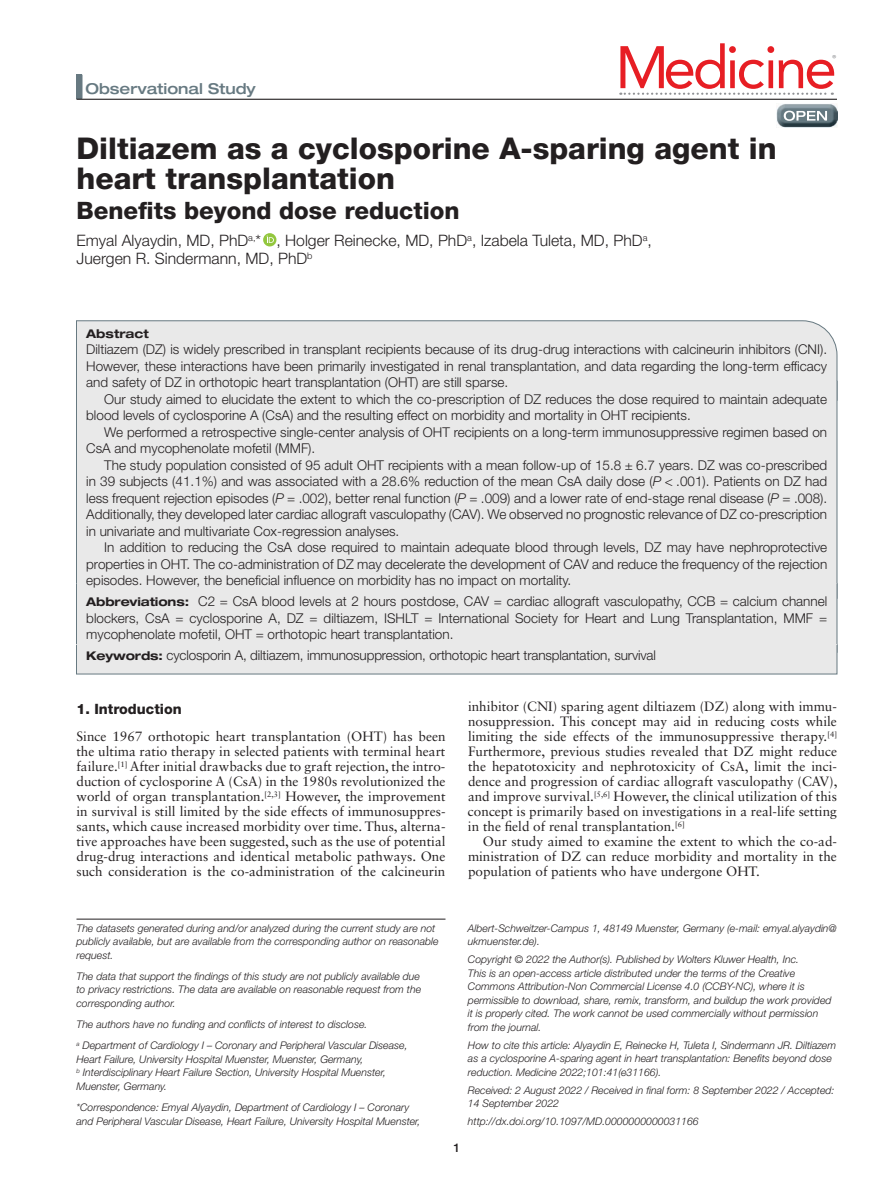
<style>
.page{position:relative;width:891px;height:1188px;background:#fff}
.page>*{position:absolute;margin:0;border:0;box-sizing:border-box;transform-origin:0 0}
.t1{font:59.4px "Avenir";letter-spacing:-.06em;color:#e71e24}
.t2{font:800 30px/30px "Helvetica Neue LT Std";color:#231f20}
.t3{font:800 24px "Helvetica Neue LT Std";color:#231f20}
.t4{font:300 15.75px/18px "Helvetica Neue LT Std";color:#231f20}
.t5{font:500 expanded 15px "Helvetica Neue LT Std";color:#667981}
.t6{font:800 14.25px "Helvetica Neue LT Std";color:#231f20}
.t7{font:300 13.5px/16.5px "Helvetica Neue LT Std";color:#231f20;text-align:justify}
.t8{font:13.5px/15px "Sabon LT Std";color:#231f20;text-align:justify}
.t9{font:700 expanded 12px "Helvetica Neue LT Std";color:#231f20}
.t10{font:500 12px "Helvetica Neue LT Std";color:#231f20}
.t11{font:italic 300 10.5px/13.5px "Helvetica Neue LT Std";color:#231f20}
.t12{font:500 10.35px "Akzidenz Grotesk BE";color:#909295}
.s1{font-style:italic}
.s2{font-weight:700;font-stretch:expanded;font-size:12px}
</style>
<div class="page">
<div style="left:76px;top:74px;width:6px;height:25px;background:#677981"></div>
<hr style="left:76px;top:99px;width:761px;height:1px;background:#231f20">
<img style="left:776px;top:104px;width:61px;height:24px">
<svg style="left:784px;top:111px;width:43px;height:10px"></svg>
<svg style="left:620px;top:93px;width:213px;height:2px"></svg>
<div style="left:76px;top:320px;width:762px;height:81px;background:#e9e9e9"></div>
<div style="left:76px;top:381px;width:761px;height:219px;background:#e9e9e9"></div>
<div style="left:76px;top:583px;width:761px;height:71px;background:#e9e9e9"></div>
<div style="left:76px;top:645px;width:761px;height:29px;background:#e9e9e9"></div>
<svg style="left:263px;top:233px;width:13px;height:13px"></svg>
<svg style="left:267px;top:236px;width:7px;height:7px"></svg>
<hr style="left:76px;top:919px;width:370px;height:1px;background:#231f20">
<p class="t5" style="left:86px;top:80px;width:172px">Observational Study</p>
<h1 class="t1" style="left:615px;top:33px;width:223px">Medicine</h1>
<p class="t12" style="left:832px;top:52px;width:6px">®</p>
<h2 class="t2" style="left:76px;top:134px;width:702px">Diltiazem as a cyclosporine A-sparing agent in heart transplantation</h2>
<h3 class="t3" style="left:76px;top:197px;width:385px">Benefits beyond dose reduction</h3>
<p class="t4" style="left:76px;top:231px;width:577px">Emyal Alyaydin, MD, PhD<sup>a,</sup>* , Holger Reinecke, MD, PhD<sup>a</sup>, Izabela Tuleta, MD, PhD<sup>a</sup>,<br>Juergen R. Sindermann, MD, PhD<sup>b</sup></p>
<p class="t9" style="left:86px;top:326px;width:64px">Abstract</p>
<p class="t7" style="left:86px;top:341px;width:742px">Diltiazem (DZ) is widely prescribed in transplant recipients because of its drug-drug interactions with calcineurin inhibitors (CNI).<br>However, these interactions have been primarily investigated in renal transplantation, and data regarding the long-term efficacy and safety of DZ in orthotopic heart transplantation (OHT) are still sparse.</p>
<p class="t7" style="left:86px;top:391px;width:742px;text-indent:18px">Our study aimed to elucidate the extent to which the co-prescription of DZ reduces the dose required to maintain adequate blood levels of cyclosporine A (CsA) and the resulting effect on morbidity and mortality in OHT recipients.</p>
<p class="t7" style="left:86px;top:424px;width:742px;text-indent:18px">We performed a retrospective single-center analysis of OHT recipients on a long-term immunosuppressive regimen based on<br>CsA and mycophenolate mofetil (MMF).</p>
<p class="t7" style="left:86px;top:457px;width:743px;text-indent:18px">The study population consisted of 95 adult OHT recipients with a mean follow-up of 15.8 ± 6.7 years. DZ was co-prescribed in 39 subjects (41.1%) and was associated with a 28.6% reduction of the mean CsA daily dose (<span class="s1">P</span> &lt; .001). Patients on DZ had less frequent rejection episodes (<span class="s1">P</span> = .002), better renal function (<span class="s1">P</span> = .009) and a lower rate of end-stage renal disease (<span class="s1">P</span> = .008).<br>Additionally, they developed later cardiac allograft vasculopathy (CAV). We observed no prognostic relevance of DZ co-prescription in univariate and multivariate Cox-regression analyses.</p>
<p class="t7" style="left:86px;top:539px;width:743px;text-indent:18px">In addition to reducing the CsA dose required to maintain adequate blood through levels, DZ may have nephroprotective properties in OHT. The co-administration of DZ may decelerate the development of CAV and reduce the frequency of the rejection episodes. However, the beneficial influence on morbidity has no impact on mortality.</p>
<p class="t7" style="left:86px;top:593px;width:743px"><span class="s2">Abbreviations:</span> C2 = CsA blood levels at 2 hours postdose, CAV = cardiac allograft vasculopathy, CCB = calcium channel blockers, CsA = cyclosporine A, DZ = diltiazem, ISHLT = International Society for Heart and Lung Transplantation, MMF = mycophenolate mofetil, OHT = orthotopic heart transplantation.</p>
<p class="t7" style="left:86px;top:647px;width:571px"><span class="s2">Keywords:</span> cyclosporin A, diltiazem, immunosuppression, orthotopic heart transplantation, survival</p>
<p class="t6" style="left:76px;top:701px;width:107px">1. Introduction</p>
<p class="t8" style="left:76px;top:729px;width:371px">Since 1967 orthotopic heart transplantation (OHT) has been the ultima ratio therapy in selected patients with terminal heart failure.<sup>[1]</sup> After initial drawbacks due to graft rejection, the intro&shy;duction of cyclosporine A (CsA) in the 1980s revolutionized the world of organ transplantation.<sup>[2,3]</sup> However, the improvement in survival is still limited by the side effects of immunosuppres&shy;sants, which cause increased morbidity over time. Thus, alterna&shy;tive approaches have been suggested, such as the use of potential drug-drug interactions and identical metabolic pathways. One such consideration is the co-administration of the calcineurin</p>
<p class="t8" style="left:468px;top:699px;width:371px">inhibitor (CNI) sparing agent diltiazem (DZ) along with immu&shy;nosuppression. This concept may aid in reducing costs while limiting the side effects of the immunosuppressive therapy.<sup>[4] </sup>Furthermore, previous studies revealed that DZ might reduce the hepatotoxicity and nephrotoxicity of CsA, limit the inci&shy;dence and progression of cardiac allograft vasculopathy (CAV), and improve survival.<sup>[5,6]</sup> However, the clinical utilization of this concept is primarily based on investigations in a real-life setting in the field of renal transplantation.<sup>[6]</sup></p>
<p class="t8" style="left:468px;top:834px;width:371px;text-indent:15px">Our study aimed to examine the extent to which the co-ad&shy;ministration of DZ can reduce morbidity and mortality in the population of patients who have undergone OHT.</p>
<p class="t11" style="left:76px;top:921px;width:364px">The datasets generated during and/or analyzed during the current study are not publicly available, but are available from the corresponding author on reasonable request.</p>
<p class="t11" style="left:76px;top:969px;width:346px;text-align:justify">The data that support the findings of this study are not publicly available due to privacy restrictions. The data are available on reasonable request from the corresponding author.</p>
<p class="t11" style="left:76px;top:1014px;width:333px;line-height:21.3px">The authors have no funding and conflicts of interest to disclose.<br><sup>a</sup> Department of Cardiology I – Coronary and Peripheral Vascular Disease,</p>
<p class="t11" style="left:76px;top:1052px;width:311px">Heart Failure, University Hospital Muenster, Muenster, Germany,<br><sup>b</sup> Interdisciplinary Heart Failure Section, University Hospital Muenster,<br>Muenster, Germany.</p>
<p class="t11" style="left:76px;top:1101px;width:346px">*Correspondence: Emyal Alyaydin, Department of Cardiology I – Coronary and Peripheral Vascular Disease, Heart Failure, University Hospital Muenster,</p>
<p class="t10" style="left:453px;top:1140px;width:8px">1</p>
<p class="t11" style="left:468px;top:921px;width:371px">Albert-Schweitzer-Campus 1, 48149 Muenster, Germany (e-mail: emyal.alyaydin@ ukmuenster.de).</p>
<p class="t11" style="left:468px;top:952px;width:365px">Copyright © 2022 the Author(s). Published by Wolters Kluwer Health, Inc.<br>This is an open-access article distributed under the terms of the Creative Commons Attribution-Non Commercial License 4.0 (CCBY-NC), where it is permissible to download, share, remix, transform, and buildup the work provided it is properly cited. The work cannot be used commercially without permission from the journal.</p>
<p class="t11" style="left:468px;top:1038px;width:370px">How to cite this article: Alyaydin E, Reinecke H, Tuleta I, Sindermann JR. Diltiazem as a cyclosporine A-sparing agent in heart transplantation: Benefits beyond dose reduction. Medicine 2022;101:41(e31166).</p>
<p class="t11" style="left:468px;top:1083px;width:368px">Received: 2 August 2022 / Received in final form: 8 September 2022 / Accepted:<br>14 September 2022</p>
<p class="t11" style="left:468px;top:1114px;width:232px">http://dx.doi.org/10.1097/MD.0000000000031166</p>
</div>
